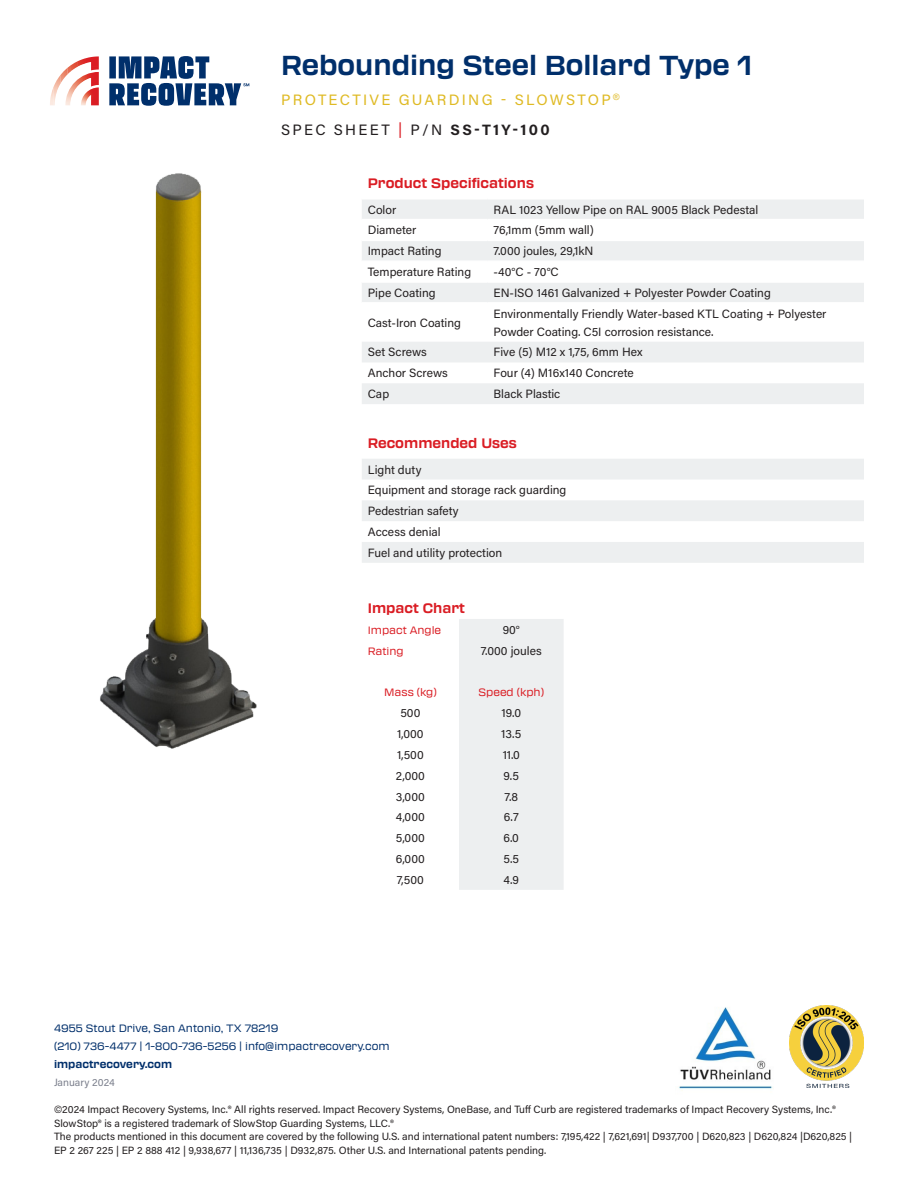
<style>
.page{position:relative;width:918px;height:1188px;background:#fff}
.page>*{position:absolute;margin:0;border:0;box-sizing:border-box;transform-origin:0 0}
.SUBHEAD{font:700 27px "Transducer";color:#002f6b}
.SUBHEAD-2{font:15px "Acumin Pro";letter-spacing:.15em;color:#dfba24}
.SUBHEAD-3{font:15px "Acumin Pro";letter-spacing:.15em;color:#231f20}
.Chart_Title{font:700 13.5px "Transducer";color:#da1d24}
.Chart_Title_Small{font:700 13.5px "Transducer";color:#da1d24}
.Small_Text{font:12px/18px "Acumin Pro";color:#231f20}
.t1{font:10.5px/13.5px "Acumin Pro";color:#231f20}
.t2{font:10.5px/18px "Transducer";color:#002f6b}
.Chart_Title_Small-2{font:10.5px "Transducer";color:#da1d24}
.t3{font:700 10.5px "Transducer";color:#002f6b}
.Footer_Text{font:10.5px "Acumin Pro";color:#7c808d}
.s1{color:#da1d24}
.s2{font-weight:700}
</style>
<div class="page">
<img style="left:789px;top:1005px;width:75px;height:82px">
<img style="left:679px;top:1007px;width:94px;height:84px">
<img style="left:81px;top:56px;width:18px;height:4px">
<svg style="left:91px;top:67px;width:8px;height:3px"></svg>
<svg style="left:60px;top:61px;width:18px;height:23px"></svg>
<img style="left:57px;top:76px;width:3px;height:15px">
<img style="left:53px;top:80px;width:4px;height:25px">
<img style="left:50px;top:89px;width:3px;height:16px">
<img style="left:65px;top:72px;width:34px;height:33px">
<img style="left:81px;top:87px;width:18px;height:18px">
<svg style="left:109px;top:56px;width:140px;height:50px"></svg>
<img style="left:100px;top:173px;width:157px;height:576px">
<div style="left:362px;top:200px;width:502px;height:19px;background:#edeff0"></div>
<svg style="left:362px;top:241px;width:502px;height:322px"></svg>
<hr style="left:362px;top:260px;width:126px;height:2px;background:#fff">
<hr style="left:488px;top:260px;width:376px;height:2px;background:#fff">
<hr style="left:362px;top:281px;width:126px;height:2px;background:#fff">
<hr style="left:488px;top:281px;width:376px;height:2px;background:#fff">
<hr style="left:362px;top:302px;width:126px;height:2px;background:#fff">
<hr style="left:488px;top:302px;width:376px;height:2px;background:#fff">
<div style="left:459px;top:619px;width:105px;height:271px;background:#edeff0"></div>
<p class="SUBHEAD" style="left:281px;top:46px;width:472px">Rebounding Steel Bollard Type 1</p>
<p class="SUBHEAD-2" style="left:281px;top:90px;width:340px">PROTECTIVE GUARDING - SLOWSTOP<sup>®</sup></p>
<p class="SUBHEAD-3" style="left:281px;top:120px;width:270px">SPEC SHEET <span class="s1">|</span> P/N <span class="s2">SS-T1Y-100</span></p>
<p class="Chart_Title" style="left:368px;top:173px;width:168px">Product Specifications</p>
<p class="Small_Text" style="left:368px;top:200px;width:30px">Color</p>
<p class="Small_Text" style="left:494px;top:200px;width:266px">RAL 1023 Yellow Pipe on RAL 9005 Black Pedestal</p>
<p class="Small_Text" style="left:368px;top:221px;width:50px">Diameter</p>
<p class="Small_Text" style="left:494px;top:221px;width:102px">76,1mm (5mm wall)</p>
<p class="Small_Text" style="left:368px;top:242px;width:75px">Impact Rating</p>
<p class="Small_Text" style="left:494px;top:242px;width:101px">7.000 joules, 29,1kN</p>
<p class="Small_Text" style="left:368px;top:262px;width:105px">Temperature Rating</p>
<p class="Small_Text" style="left:494px;top:262px;width:67px">-40°C - 70°C</p>
<p class="Small_Text" style="left:368px;top:283px;width:69px">Pipe Coating</p>
<p class="Small_Text" style="left:494px;top:283px;width:279px">EN-ISO 1461 Galvanized + Polyester Powder Coating</p>
<p class="Small_Text" style="left:368px;top:313px;width:95px">Cast-Iron Coating</p>
<p class="Small_Text" style="left:494px;top:304px;width:334px">Environmentally Friendly Water-based KTL Coating + Polyester<br>Powder Coating. C5I corrosion resistance.</p>
<p class="Small_Text" style="left:368px;top:343px;width:61px">Set Screws</p>
<p class="Small_Text" style="left:494px;top:343px;width:150px">Five (5) M12 x 1,75, 6mm Hex</p>
<p class="Small_Text" style="left:368px;top:364px;width:82px">Anchor Screws</p>
<p class="Small_Text" style="left:494px;top:364px;width:142px">Four (4) M16x140 Concrete</p>
<p class="Small_Text" style="left:368px;top:384px;width:23px">Cap</p>
<p class="Small_Text" style="left:494px;top:384px;width:68px">Black Plastic</p>
<p class="Chart_Title" style="left:368px;top:433px;width:151px">Recommended Uses</p>
<p class="Small_Text" style="left:368px;top:460px;width:55px">Light duty</p>
<p class="Small_Text" style="left:368px;top:481px;width:200px">Equipment and storage rack guarding</p>
<p class="Small_Text" style="left:368px;top:501px;width:92px">Pedestrian safety</p>
<p class="Small_Text" style="left:368px;top:522px;width:74px">Access denial</p>
<p class="Small_Text" style="left:368px;top:543px;width:136px">Fuel and utility protection</p>
<p class="Chart_Title_Small" style="left:368px;top:598px;width:99px">Impact Chart</p>
<p class="Chart_Title_Small-2" style="left:368px;top:623px;width:75px">Impact Angle</p>
<p class="Small_Text" style="left:503px;top:620px;width:19px">90°</p>
<p class="Chart_Title_Small-2" style="left:368px;top:644px;width:38px">Rating</p>
<p class="Small_Text" style="left:481px;top:641px;width:62px">7.000 joules</p>
<p class="Chart_Title_Small-2" style="left:384px;top:685px;width:54px">Mass (kg)</p>
<p class="Chart_Title_Small-2" style="left:479px;top:685px;width:67px">Speed (kph)</p>
<p class="Small_Text" style="left:400px;top:704px;width:22px">500</p>
<p class="Small_Text" style="left:502px;top:704px;width:21px">19.0</p>
<p class="Small_Text" style="left:397px;top:724px;width:28px">1,000</p>
<p class="Small_Text" style="left:501px;top:724px;width:21px">13.5</p>
<p class="Small_Text" style="left:397px;top:745px;width:28px">1,500</p>
<p class="Small_Text" style="left:503px;top:745px;width:19px">11.0</p>
<p class="Small_Text" style="left:396px;top:766px;width:31px">2,000</p>
<p class="Small_Text" style="left:504px;top:766px;width:17px">9.5</p>
<p class="Small_Text" style="left:396px;top:787px;width:30px">3,000</p>
<p class="Small_Text" style="left:505px;top:787px;width:15px">7.8</p>
<p class="Small_Text" style="left:396px;top:808px;width:30px">4,000</p>
<p class="Small_Text" style="left:504px;top:808px;width:16px">6.7</p>
<p class="Small_Text" style="left:396px;top:829px;width:30px">5,000</p>
<p class="Small_Text" style="left:504px;top:829px;width:17px">6.0</p>
<p class="Small_Text" style="left:396px;top:849px;width:30px">6,000</p>
<p class="Small_Text" style="left:504px;top:849px;width:17px">5.5</p>
<p class="Small_Text" style="left:397px;top:870px;width:28px">7,500</p>
<p class="Small_Text" style="left:504px;top:870px;width:17px">4.9</p>
<p class="t2" style="left:54px;top:1019px;width:337px">4955 Stout Drive, San Antonio, TX 78219<br>(210) 736-4477 | 1-800-736-5256 | info@impactrecovery.com</p>
<p class="t3" style="left:54px;top:1056px;width:120px">impactrecovery.com</p>
<p class="t1" style="left:54px;top:1102px;width:800px">©2024 Impact Recovery Systems, Inc.® All rights reserved. Impact Recovery Systems, OneBase, and Tuff Curb are registered trademarks of Impact Recovery Systems, Inc.® SlowStop® is a registered trademark of SlowStop Guarding Systems, LLC.®<br>The products mentioned in this document are covered by the following U.S. and international patent numbers: 7,195,422 | 7,621,691| D937,700 | D620,823 | D620,824 |D620,825 | EP 2 267 225 | EP 2 888 412 | 9,938,677 | 11,136,735 | D932,875. Other U.S. and International patents pending.</p>
<p class="Footer_Text" style="left:54px;top:1075px;width:62px">January 2024</p>
</div>
